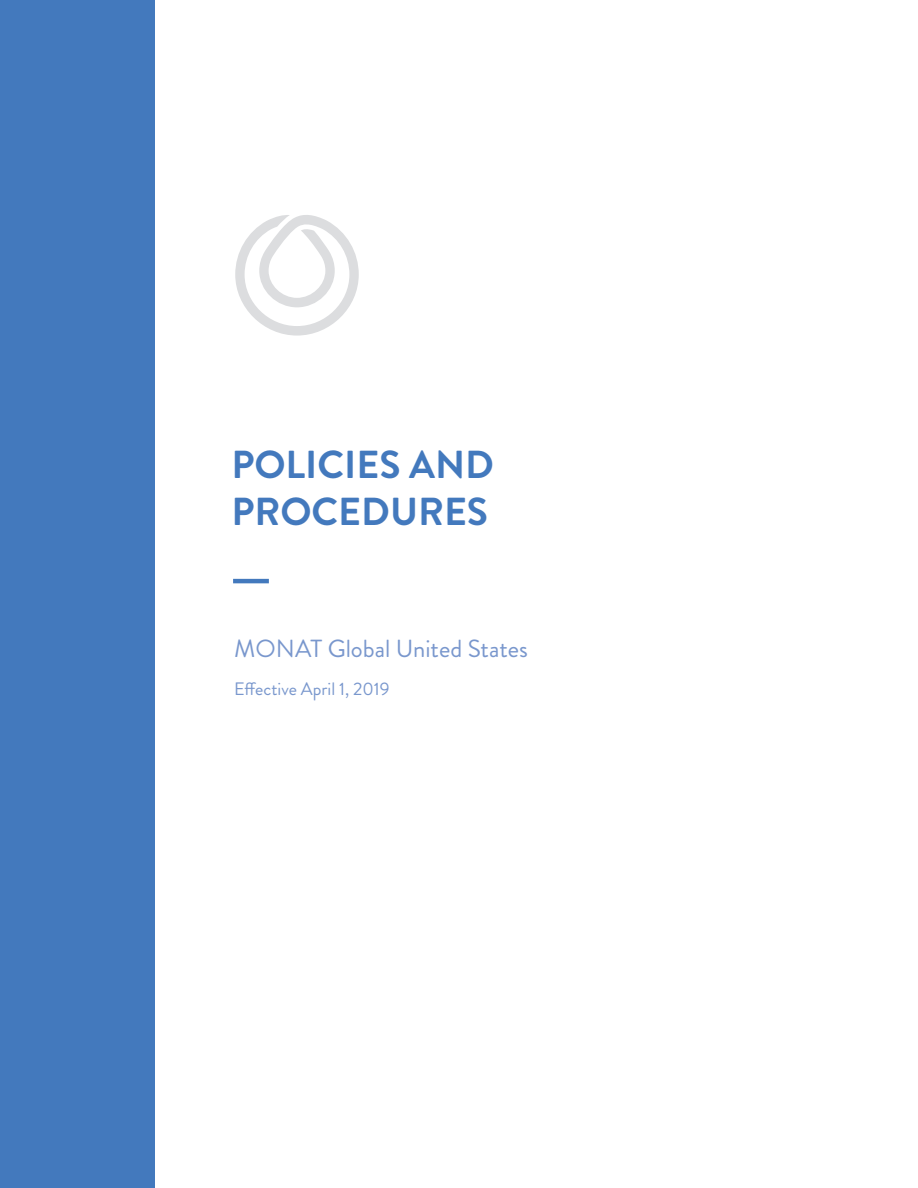
<style>
.page{position:relative;width:918px;height:1188px;background:#fff}
.page>*{position:absolute;margin:0;border:0;box-sizing:border-box;transform-origin:0 0}
.t1{font:700 39px/46.8px "Brandon Grotesque";color:#4379bd}
.t2{font:24.75px "Brandon Grotesque";color:#7997cd}
.t3{font:18px "Brandon Grotesque";color:#7997cd}
</style>
<div class="page">
<svg style="left:235px;top:215px;width:124px;height:121px"></svg>
<div style="left:0;top:0;width:154px;height:1188px;background:#4379bd"></div>
<hr style="left:233px;top:579px;width:36px;height:4px;background:#4379bd">
<h1 class="t1" style="left:231px;top:442px;width:264px">POLICIES AND<br>PROCEDURES</h1>
<p class="t2" style="left:234px;top:631px;width:295px">MONAT Global United States</p>
<p class="t3" style="left:234px;top:676px;width:157px">Effective April 1, 2019</p>
</div>
